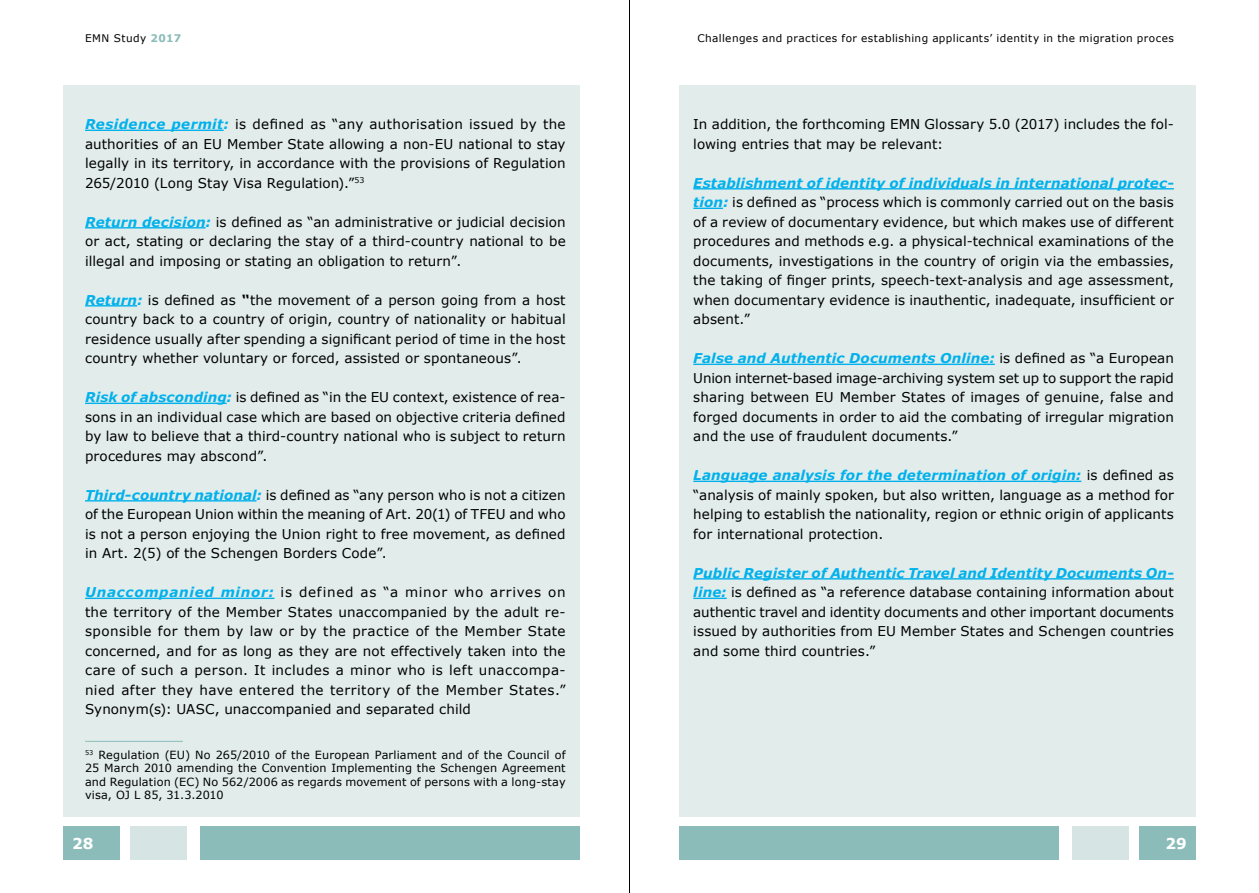
<style>
.page{position:relative;width:1259px;height:893px;background:#fff}
.page>*{position:absolute;margin:0;border:0;box-sizing:border-box;transform-origin:0 0}
.t1{font:700 15px "Verdana";color:#fff}
.t2{font:13.5px/19.5px "Verdana";letter-spacing:.005em;color:#000;text-align:justify}
.t3{font:11.25px/13.5px "Verdana";letter-spacing:.015em;color:#000;text-align:justify}
.t4{font:10.5px "Verdana";letter-spacing:.04em;color:#000}
.s1{font-weight:700;color:#8bbcb9}
.s2{font-weight:700;font-style:italic;color:#00b1ec}
.s3{font-weight:700;font-style:italic}
</style>
<div class="page">
<div style="left:64px;top:85px;width:516px;height:731px;background:#e2eceb"></div>
<div style="left:679px;top:85px;width:516px;height:731px;background:#e2eceb"></div>
<hr style="left:629px;top:0;width:1px;height:893px;background:#000">
<div style="left:64px;top:826px;width:56px;height:34px;background:#8bbcb9"></div>
<div style="left:130px;top:826px;width:57px;height:34px;background:#d6e5e4"></div>
<div style="left:200px;top:826px;width:380px;height:34px;background:#8bbcb9"></div>
<div style="left:1139px;top:826px;width:56px;height:34px;background:#8bbcb9"></div>
<div style="left:1072px;top:826px;width:56px;height:34px;background:#d6e5e4"></div>
<div style="left:679px;top:826px;width:380px;height:34px;background:#8bbcb9"></div>
<hr style="left:693px;top:188px;width:481px;height:1px;background:#00b1ec">
<hr style="left:693px;top:208px;width:30px;height:1px;background:#00b1ec">
<hr style="left:693px;top:364px;width:301px;height:1px;background:#00b1ec">
<hr style="left:693px;top:481px;width:388px;height:1px;background:#00b1ec">
<hr style="left:693px;top:578px;width:481px;height:1px;background:#00b1ec">
<hr style="left:693px;top:598px;width:33px;height:1px;background:#00b1ec">
<hr style="left:85px;top:130px;width:139px;height:1px;background:#00b1ec">
<hr style="left:85px;top:227px;width:121px;height:1px;background:#00b1ec">
<hr style="left:85px;top:305px;width:52px;height:1px;background:#00b1ec">
<hr style="left:85px;top:403px;width:142px;height:1px;background:#00b1ec">
<hr style="left:85px;top:500px;width:171px;height:1px;background:#00b1ec">
<hr style="left:85px;top:598px;width:189px;height:1px;background:#00b1ec">
<hr style="left:85px;top:741px;width:98px;height:1px;background:#8bbcb9">
<p class="t4" style="left:85px;top:31px;width:98px">emn Study <span class="s1">2017</span></p>
<p class="t4" style="left:697px;top:31px;width:478px">Challenges and practices for establishing applicants’ identity in the migration proces</p>
<p class="t2" style="left:85px;top:114px;width:482px"><span class="s2">Residence permit:</span> is defined as “any authorisation issued by the authorities of an EU Member State allowing a non-EU national to stay legally in its territory, in accordance with the provisions of Regulation 265/2010 (Long Stay Visa Regulation).”<sup>53</sup></p>
<p class="t2" style="left:85px;top:212px;width:482px"><span class="s2">Return decision:</span> is defined as “an administrative or judicial decision or act, stating or declaring the stay of a third-country national to be illegal and imposing or stating an obligation to return”.</p>
<p class="t2" style="left:85px;top:290px;width:482px"><span class="s2">Return:</span> is defined as <span class="s3">“</span>the movement of a person going from a host country back to a country of origin, country of nationality or habitual residence usually after spending a significant period of time in the host country whether voluntary or forced, assisted or spontaneous”.</p>
<p class="t2" style="left:85px;top:387px;width:482px"><span class="s2">Risk of absconding:</span> is defined as “in the EU context, existence of rea&shy;sons in an individual case which are based on objective criteria defined by law to believe that a third-country national who is subject to return procedures may abscond”.</p>
<p class="t2" style="left:85px;top:485px;width:482px"><span class="s2">Third-country national:</span> is defined as “any person who is not a citizen of the European Union within the meaning of Art. 20(1) of TFEU and who is not a person enjoying the Union right to free movement, as defined in art. 2(5) of the Schengen Borders Code”.</p>
<p class="t2" style="left:85px;top:582px;width:482px"><span class="s2">Unaccompanied minor:</span> is defined as “a minor who arrives on the territory of the member States unaccompanied by the adult re&shy;sponsible for them by law or by the practice of the Member State concerned, and for as long as they are not effectively taken into the care of such a person. It includes a minor who is left unaccompa&shy;nied after they have entered the territory of the Member States.” Synonym(s): UaSC, unaccompanied and separated child</p>
<p class="t3" style="left:85px;top:747px;width:482px"><sup>53</sup> Regulation (EU) No 265/2010 of the European Parliament and of the Council of 25 March 2010 amending the Convention Implementing the Schengen Agreement and Regulation (EC) No 562/2006 as regards movement of persons with a long-stay visa, OJ L 85, 31.3.2010</p>
<p class="t2" style="left:693px;top:114px;width:482px">In addition, the forthcoming EMN Glossary 5.0 (2017) includes the fol&shy;lowing entries that may be relevant:</p>
<p class="t2" style="left:693px;top:173px;width:482px"><span class="s2">Establishment of identity of individuals in international protec&shy;tion:</span> is defined as “process which is commonly carried out on the basis of a review of documentary evidence, but which makes use of different procedures and methods e.g. a physical-technical examinations of the documents, investigations in the country of origin via the embassies, the taking of finger prints, speech-text-analysis and age assessment, when documentary evidence is inauthentic, inadequate, insufficient or absent.”</p>
<p class="t2" style="left:693px;top:348px;width:482px"><span class="s2">False and Authentic Documents Online:</span> is defined as “a European Union internet-based image-archiving system set up to support the rapid sharing between EU Member States of images of genuine, false and forged documents in order to aid the combating of irregular migration and the use of fraudulent documents.”</p>
<p class="t2" style="left:693px;top:465px;width:482px"><span class="s2">Language analysis for the determination of origin:</span> is defined as “analysis of mainly spoken, but also written, language as a method for helping to establish the nationality, region or ethnic origin of applicants for international protection.</p>
<p class="t2" style="left:693px;top:563px;width:482px"><span class="s2">Public Register of Authentic Travel and Identity Documents On&shy;line:</span> is defined as “a reference database containing information about authentic travel and identity documents and other important documents issued by authorities from eU member States and Schengen countries and some third countries.”</p>
<p class="t1" style="left:72px;top:834px;width:23px">28</p>
<p class="t1" style="left:1165px;top:834px;width:23px">29</p>
</div>
